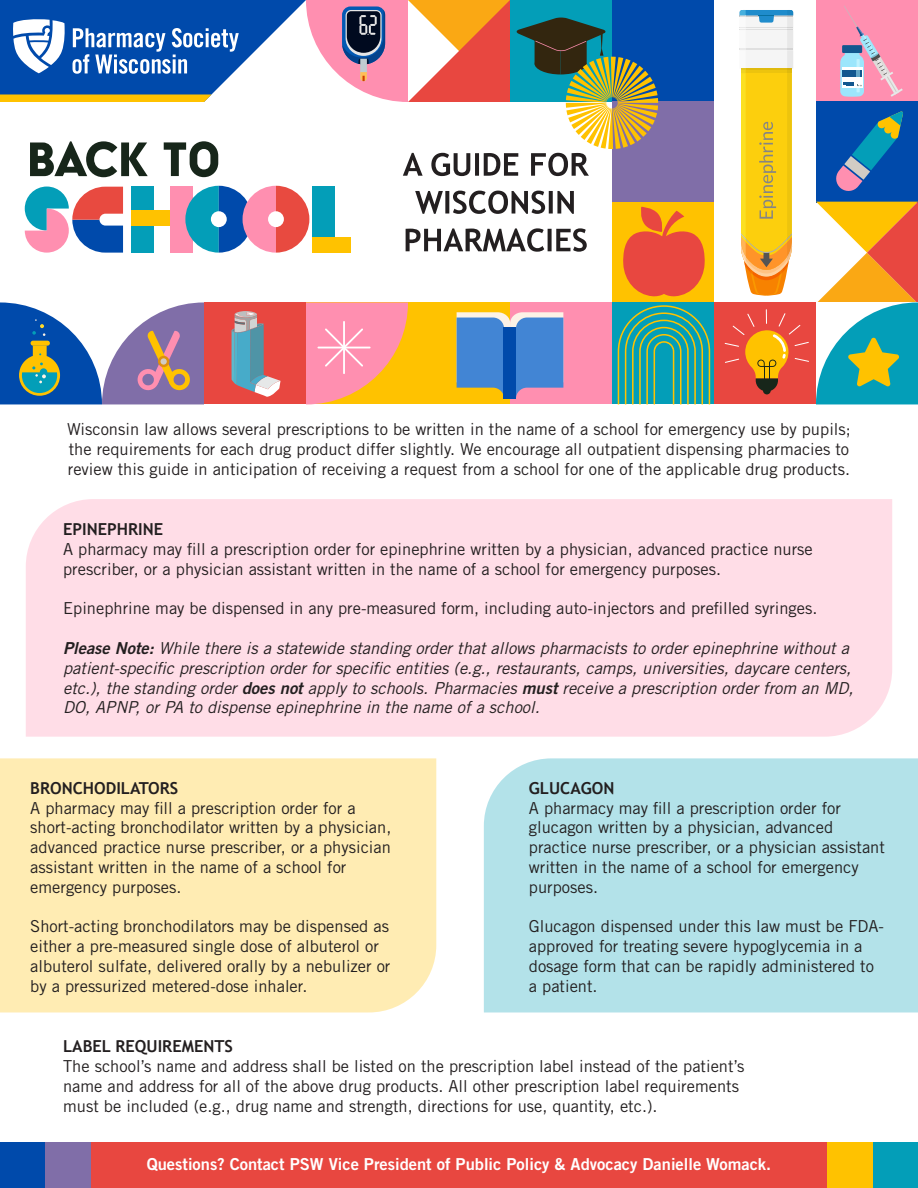
<style>
.page{position:relative;width:918px;height:1188px;background:#fff}
.page>*{position:absolute;margin:0;border:0;box-sizing:border-box;transform-origin:0 0}
.t1{font:16.5px/19.8px "Trade Gothic LT Std";color:#231f20}
.t2{font:italic 16.5px/19.8px "Trade Gothic LT Std";color:#231f20}
.t3{font:16.5px "Trade Gothic LT Std Bd 2";color:#fff}
.t4{font:700 16.5px "Trebuchet MS";color:#231f20}
.s1{font-family:"Trade Gothic LT Std Bd 2 Obl";font-style:normal}
</style>
<div class="page">
<div style="left:0;top:758px;width:436px;height:255px;background:#ffecb3"></div>
<div style="left:204px;top:302px;width:102px;height:102px;background:#e84740"></div>
<div style="left:408px;top:302px;width:102px;height:102px;background:#ffc200"></div>
<div style="left:510px;top:302px;width:102px;height:102px;background:#ff8fb0"></div>
<div style="left:612px;top:0;width:102px;height:102px;background:#004aab"></div>
<div style="left:612px;top:101px;width:102px;height:102px;background:#806ea8"></div>
<div style="left:612px;top:202px;width:102px;height:102px;background:#ffc200"></div>
<div style="left:612px;top:302px;width:102px;height:102px;background:#039eb8"></div>
<div style="left:714px;top:302px;width:102px;height:102px;background:#e84740"></div>
<div style="left:816px;top:0;width:102px;height:102px;background:#ff8fb0"></div>
<div style="left:816px;top:101px;width:102px;height:102px;background:#004aab"></div>
<svg style="left:836px;top:111px;width:67px;height:80px"></svg>
<svg style="left:618px;top:305px;width:92px;height:99px"></svg>
<svg style="left:457px;top:312px;width:106px;height:87px;background:#6891c4"></svg>
<div style="left:504px;top:328px;width:12px;height:71px;background:#004aab"></div>
<svg style="left:623px;top:207px;width:82px;height:90px"></svg>
<div style="left:131px;top:186px;width:23px;height:67px;background:#039eb8"></div>
<div style="left:170px;top:186px;width:22px;height:67px;background:#ff8fb0"></div>
<div style="left:131px;top:211px;width:39px;height:15px;background:#ffc200"></div>
<svg style="left:25px;top:187px;width:98px;height:66px"></svg>
<svg style="left:185px;top:186px;width:124px;height:67px"></svg>
<div style="left:268px;top:211px;width:16px;height:16px;background:#fff;border-radius:50%"></div>
<div style="left:312px;top:186px;width:23px;height:67px;background:#039eb8"></div>
<div style="left:312px;top:237px;width:39px;height:16px;background:#ffc200"></div>
<svg style="left:725px;top:309px;width:84px;height:85px"></svg>
<svg style="left:0;top:302px;width:204px;height:102px"></svg>
<svg style="left:158px;top:356px;width:11px;height:11px"></svg>
<div style="left:161px;top:358px;width:6px;height:7px;background:#d1ccc4;border-radius:50%"></div>
<svg style="left:816px;top:202px;width:102px;height:202px"></svg>
<svg style="left:306px;top:302px;width:102px;height:102px;background:#ff9d8d"></svg>
<svg style="left:740px;top:10px;width:53px;height:286px"></svg>
<svg style="left:231px;top:311px;width:50px;height:86px"></svg>
<svg style="left:406px;top:228px;width:181px;height:24px"></svg>
<svg style="left:415px;top:191px;width:159px;height:23px"></svg>
<div style="left:0;top:1143px;width:918px;height:45px;background:#e84740"></div>
<div style="left:484px;top:758px;width:434px;height:255px;background:#b3e2e9"></div>
<div style="left:26px;top:499px;width:866px;height:238px;background:#ffdde7"></div>
<div style="left:873px;top:1143px;width:45px;height:45px;background:#039eb8"></div>
<div style="left:0;top:1143px;width:45px;height:45px;background:#004aab"></div>
<div style="left:827px;top:1143px;width:46px;height:45px;background:#ffc200"></div>
<div style="left:45px;top:1143px;width:45px;height:45px;background:#806ea8"></div>
<svg style="left:0;top:0;width:658px;height:177px"></svg>
<svg style="left:840px;top:5px;width:63px;height:92px"></svg>
<p class="t1" style="left:67px;top:419px;width:785px;text-align:justify">Wisconsin law allows several prescriptions to be written in the name of a school for emergency use by pupils; the requirements for each drug product differ slightly. We encourage all outpatient dispensing pharmacies to review this guide in anticipation of receiving a request from a school for one of the applicable drug products.</p>
<p class="t4" style="left:63px;top:519px;width:102px">EPINEPHRINE</p>
<p class="t1" style="left:63px;top:539px;width:751px">A pharmacy may fill a prescription order for epinephrine written by a physician, advanced practice nurse prescriber, or a physician assistant written in the name of a school for emergency purposes.</p>
<p class="t1" style="left:63px;top:598px;width:756px">Epinephrine may be dispensed in any pre-measured form, including auto-injectors and prefilled syringes.</p>
<p class="t2" style="left:63px;top:638px;width:792px"><span class="s1">Please Note:</span> While there is a statewide standing order that allows pharmacists to order epinephrine without a patient-specific prescription order for specific entities (e.g., restaurants, camps, universities, daycare centers, etc.), the standing order <span class="s1">does not</span> apply to schools. Pharmacies <span class="s1">must</span> receive a prescription order from an MD, DO, APNP, or PA to dispense epinephrine in the name of a school.</p>
<p class="t4" style="left:30px;top:778px;width:149px">BRONCHODILATORS</p>
<p class="t1" style="left:30px;top:798px;width:363px">A pharmacy may fill a prescription order for a short-acting bronchodilator written by a physician, advanced practice nurse prescriber, or a physician assistant written in the name of a school for emergency purposes.</p>
<p class="t1" style="left:30px;top:916px;width:362px">Short-acting bronchodilators may be dispensed as either a pre-measured single dose of albuterol or albuterol sulfate, delivered orally by a nebulizer or by a pressurized metered-dose inhaler.</p>
<p class="t4" style="left:529px;top:778px;width:87px">GLUCAGON</p>
<p class="t1" style="left:529px;top:798px;width:358px">A pharmacy may fill a prescription order for glucagon written by a physician, advanced practice nurse prescriber, or a physician assistant written in the name of a school for emergency purposes.</p>
<p class="t1" style="left:529px;top:916px;width:357px">Glucagon dispensed under this law must be FDA&shy;approved for treating severe hypoglycemia in a dosage form that can be rapidly administered to a patient.</p>
<p class="t4" style="left:63px;top:1036px;width:171px">LABEL REQUIREMENTS</p>
<p class="t1" style="left:63px;top:1056px;width:683px">The school’s name and address shall be listed on the prescription label instead of the patient’s name and address for all of the above drug products. All other prescription label requirements must be included (e.g., drug name and strength, directions for use, quantity, etc.).</p>
<p class="t3" style="left:147px;top:1154px;width:626px">Questions? Contact PSW Vice President of Public Policy &amp; Advocacy Danielle Womack.</p>
</div>
